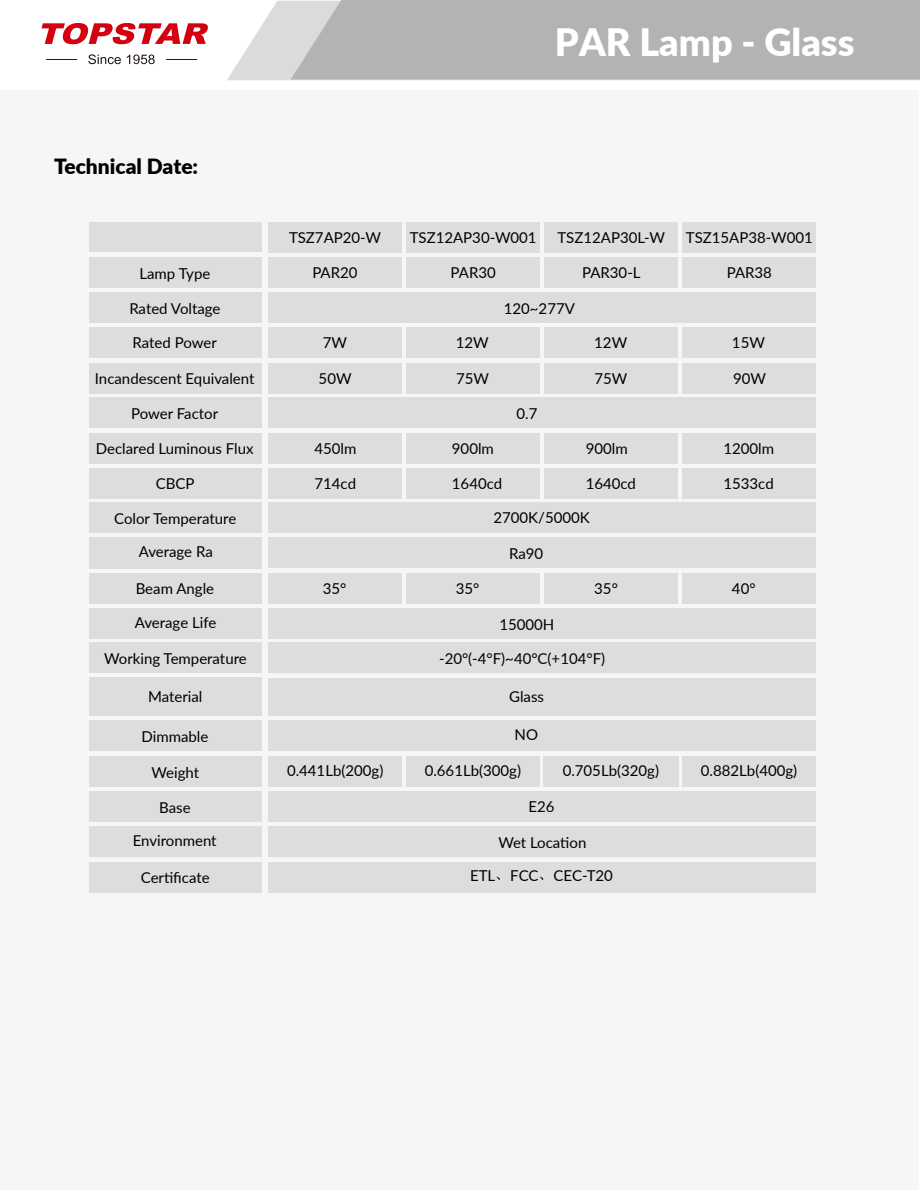
<style>
.page{position:relative;width:920px;height:1190px;background:#fff}
.page>*{position:absolute;margin:0;border:0;box-sizing:border-box;transform-origin:0 0}
.t1{font:900 37.8px "Lato";color:#fff}
.t2{font:900 21px "Lato";color:#000}
.t3{font:15px "Lato";color:#000}
.t4{font:15px "Lato";color:#0a0000}
.s1{font-family:"Adobe Song Std";font-weight:300}
</style>
<div class="page">
<div style="left:0;top:90px;width:918px;height:1099px;background:#f5f6f6"></div>
<div style="left:406px;top:328px;width:133px;height:30px;background:#dcdddd"></div>
<div style="left:406px;top:363px;width:133px;height:30px;background:#dcdddd"></div>
<div style="left:406px;top:433px;width:133px;height:30px;background:#dcdddd"></div>
<svg style="left:227px;top:1px;width:64px;height:79px;fill:#dadbdb"></svg>
<svg style="left:41px;top:23px;width:167px;height:21px"></svg>
<hr style="left:46px;top:59px;width:31px;height:1px;background:#231815">
<hr style="left:166px;top:59px;width:30px;height:1px;background:#231815">
<svg style="left:88px;top:54px;width:33px;height:10px"></svg>
<svg style="left:127px;top:54px;width:28px;height:10px"></svg>
<div style="left:89px;top:258px;width:173px;height:30px;background:#dcdddd"></div>
<div style="left:89px;top:293px;width:173px;height:30px;background:#dcdddd"></div>
<div style="left:89px;top:328px;width:173px;height:30px;background:#dcdddd"></div>
<div style="left:89px;top:363px;width:173px;height:30px;background:#dcdddd"></div>
<div style="left:89px;top:397px;width:173px;height:31px;background:#dcdddd"></div>
<div style="left:89px;top:433px;width:173px;height:30px;background:#dcdddd"></div>
<div style="left:89px;top:502px;width:173px;height:31px;background:#dcdddd"></div>
<div style="left:89px;top:538px;width:173px;height:30px;background:#dcdddd"></div>
<div style="left:89px;top:573px;width:173px;height:30px;background:#dcdddd"></div>
<div style="left:89px;top:608px;width:173px;height:30px;background:#dcdddd"></div>
<div style="left:268px;top:293px;width:547px;height:30px;background:#dcdddd"></div>
<div style="left:268px;top:328px;width:134px;height:30px;background:#dcdddd"></div>
<div style="left:268px;top:363px;width:134px;height:30px;background:#dcdddd"></div>
<div style="left:268px;top:433px;width:134px;height:30px;background:#dcdddd"></div>
<div style="left:268px;top:502px;width:547px;height:31px;background:#dcdddd"></div>
<div style="left:268px;top:538px;width:547px;height:30px;background:#dcdddd"></div>
<div style="left:268px;top:608px;width:547px;height:30px;background:#dcdddd"></div>
<div style="left:291px;top:0;width:628px;height:80px;background:#b3b3b4"></div>
<div style="left:89px;top:642px;width:173px;height:30px;background:#dcdddd"></div>
<div style="left:89px;top:677px;width:173px;height:31px;background:#dcdddd"></div>
<div style="left:89px;top:678px;width:173px;height:37px;background:#dcdddd"></div>
<div style="left:89px;top:720px;width:173px;height:31px;background:#dcdddd"></div>
<div style="left:268px;top:642px;width:547px;height:30px;background:#dcdddd"></div>
<div style="left:268px;top:677px;width:547px;height:38px;background:#dcdddd"></div>
<div style="left:268px;top:720px;width:547px;height:31px;background:#dcdddd"></div>
<div style="left:89px;top:791px;width:173px;height:30px;background:#dcdddd"></div>
<div style="left:89px;top:826px;width:173px;height:30px;background:#dcdddd"></div>
<div style="left:89px;top:827px;width:173px;height:30px;background:#dcdddd"></div>
<div style="left:89px;top:862px;width:173px;height:30px;background:#dcdddd"></div>
<div style="left:268px;top:791px;width:547px;height:30px;background:#dcdddd"></div>
<div style="left:268px;top:826px;width:547px;height:30px;background:#dcdddd"></div>
<div style="left:268px;top:862px;width:547px;height:30px;background:#dcdddd"></div>
<div style="left:89px;top:756px;width:173px;height:30px;background:#dcdddd"></div>
<div style="left:682px;top:328px;width:133px;height:30px;background:#dcdddd"></div>
<div style="left:682px;top:363px;width:133px;height:30px;background:#dcdddd"></div>
<div style="left:268px;top:397px;width:547px;height:31px;background:#dcdddd"></div>
<div style="left:682px;top:433px;width:133px;height:30px;background:#dcdddd"></div>
<div style="left:544px;top:328px;width:134px;height:30px;background:#dcdddd"></div>
<div style="left:544px;top:363px;width:134px;height:30px;background:#dcdddd"></div>
<div style="left:544px;top:433px;width:134px;height:30px;background:#dcdddd"></div>
<div style="left:543px;top:756px;width:135px;height:30px;background:#dcdddd"></div>
<div style="left:406px;top:573px;width:133px;height:30px;background:#dcdddd"></div>
<div style="left:268px;top:573px;width:134px;height:30px;background:#dcdddd"></div>
<div style="left:682px;top:573px;width:133px;height:30px;background:#dcdddd"></div>
<div style="left:544px;top:573px;width:134px;height:30px;background:#dcdddd"></div>
<div style="left:406px;top:223px;width:133px;height:30px;background:#dcdddd"></div>
<div style="left:268px;top:223px;width:134px;height:30px;background:#dcdddd"></div>
<div style="left:682px;top:223px;width:133px;height:30px;background:#dcdddd"></div>
<div style="left:544px;top:223px;width:134px;height:30px;background:#dcdddd"></div>
<div style="left:89px;top:223px;width:173px;height:29px;background:#dcdddd"></div>
<div style="left:268px;top:756px;width:134px;height:30px;background:#dcdddd"></div>
<div style="left:406px;top:756px;width:133px;height:30px;background:#dcdddd"></div>
<div style="left:682px;top:756px;width:133px;height:30px;background:#dcdddd"></div>
<div style="left:406px;top:468px;width:133px;height:30px;background:#dcdddd"></div>
<div style="left:89px;top:468px;width:173px;height:30px;background:#dcdddd"></div>
<div style="left:268px;top:468px;width:134px;height:30px;background:#dcdddd"></div>
<div style="left:682px;top:468px;width:133px;height:30px;background:#dcdddd"></div>
<div style="left:544px;top:468px;width:134px;height:30px;background:#dcdddd"></div>
<div style="left:406px;top:258px;width:133px;height:30px;background:#dcdddd"></div>
<div style="left:268px;top:258px;width:134px;height:30px;background:#dcdddd"></div>
<div style="left:682px;top:258px;width:133px;height:30px;background:#dcdddd"></div>
<div style="left:544px;top:258px;width:134px;height:30px;background:#dcdddd"></div>
<h1 class="t1" style="left:555px;top:14px;width:301px">PAR Lamp - Glass</h1>
<h2 class="t2" style="left:54px;top:151px;width:146px">Technical Date:</h2>
<p class="t3" style="left:139px;top:263px;width:72px">Lamp Type</p>
<p class="t3" style="left:129px;top:297px;width:93px">Rated Voltage</p>
<p class="t3" style="left:133px;top:331px;width:86px">Rated Power</p>
<p class="t3" style="left:95px;top:367px;width:161px">Incandescent Equivalent</p>
<p class="t3" style="left:131px;top:402px;width:88px">Power Factor</p>
<p class="t3" style="left:96px;top:438px;width:159px">Declared Luminous Flux</p>
<p class="t3" style="left:289px;top:227px;width:94px">TSZ7AP20-W</p>
<p class="t3" style="left:410px;top:227px;width:128px">TSZ12AP30-W001</p>
<p class="t3" style="left:557px;top:227px;width:109px">TSZ12AP30L-W</p>
<p class="t3" style="left:686px;top:227px;width:128px">TSZ15AP38-W001</p>
<p class="t3" style="left:312px;top:262px;width:47px">PAR20</p>
<p class="t3" style="left:450px;top:262px;width:47px">PAR30</p>
<p class="t3" style="left:582px;top:262px;width:60px">PAR30-L</p>
<p class="t3" style="left:726px;top:262px;width:47px">PAR38</p>
<p class="t3" style="left:504px;top:297px;width:73px">120~277V</p>
<p class="t3" style="left:322px;top:332px;width:26px">7W</p>
<p class="t3" style="left:456px;top:332px;width:34px">12W</p>
<p class="t3" style="left:318px;top:367px;width:34px">50W</p>
<p class="t3" style="left:456px;top:367px;width:34px">75W</p>
<p class="t3" style="left:594px;top:332px;width:34px">12W</p>
<p class="t3" style="left:732px;top:332px;width:34px">15W</p>
<p class="t3" style="left:594px;top:367px;width:34px">75W</p>
<p class="t3" style="left:733px;top:367px;width:34px">90W</p>
<p class="t3" style="left:516px;top:402px;width:22px">0.7</p>
<p class="t3" style="left:314px;top:438px;width:43px">450lm</p>
<p class="t3" style="left:452px;top:438px;width:43px">900lm</p>
<p class="t3" style="left:585px;top:438px;width:43px">900lm</p>
<p class="t3" style="left:723px;top:438px;width:52px">1200lm</p>
<p class="t3" style="left:156px;top:472px;width:40px">CBCP</p>
<p class="t3" style="left:314px;top:472px;width:43px">714cd</p>
<p class="t3" style="left:452px;top:472px;width:52px">1640cd</p>
<p class="t3" style="left:585px;top:472px;width:52px">1640cd</p>
<p class="t3" style="left:723px;top:472px;width:52px">1533cd</p>
<p class="t3" style="left:114px;top:508px;width:124px">Color Temperature</p>
<p class="t3" style="left:139px;top:541px;width:75px">Average Ra</p>
<p class="t3" style="left:136px;top:578px;width:80px">Beam Angle</p>
<p class="t3" style="left:135px;top:611px;width:83px">Average Life</p>
<p class="t3" style="left:104px;top:648px;width:144px">Working Temperature</p>
<p class="t3" style="left:148px;top:686px;width:56px">Material</p>
<p class="t3" style="left:141px;top:725px;width:68px">Dimmable</p>
<p class="t3" style="left:151px;top:761px;width:49px">Weight</p>
<p class="t3" style="left:159px;top:796px;width:33px">Base</p>
<p class="t3" style="left:133px;top:829px;width:85px">Environment</p>
<p class="t3" style="left:141px;top:867px;width:70px">Certificate</p>
<p class="t3" style="left:493px;top:507px;width:98px">2700K/5000K</p>
<p class="t3" style="left:509px;top:543px;width:36px">Ra90</p>
<p class="t3" style="left:323px;top:577px;width:25px">35°</p>
<p class="t3" style="left:456px;top:577px;width:25px">35°</p>
<p class="t3" style="left:594px;top:577px;width:25px">35°</p>
<p class="t3" style="left:732px;top:577px;width:25px">40°</p>
<p class="t3" style="left:499px;top:613px;width:56px">15000H</p>
<p class="t4" style="left:439px;top:648px;width:167px">-20°(-4°F)~40°C(+104°F)</p>
<p class="t3" style="left:509px;top:686px;width:36px">Glass</p>
<p class="t3" style="left:514px;top:724px;width:25px">NO</p>
<p class="t3" style="left:287px;top:759px;width:98px">0.441Lb(200g)</p>
<p class="t3" style="left:424px;top:759px;width:98px">0.661Lb(300g)</p>
<p class="t3" style="left:562px;top:759px;width:98px">0.705Lb(320g)</p>
<p class="t3" style="left:700px;top:759px;width:98px">0.882Lb(400g)</p>
<p class="t3" style="left:528px;top:795px;width:28px">E26</p>
<p class="t3" style="left:498px;top:832px;width:90px">Wet Location</p>
<p class="t3" style="left:470px;top:865px;width:144px">ETL<span class="s1">、</span>FCC<span class="s1">、</span>CEC-T20</p>
</div>
